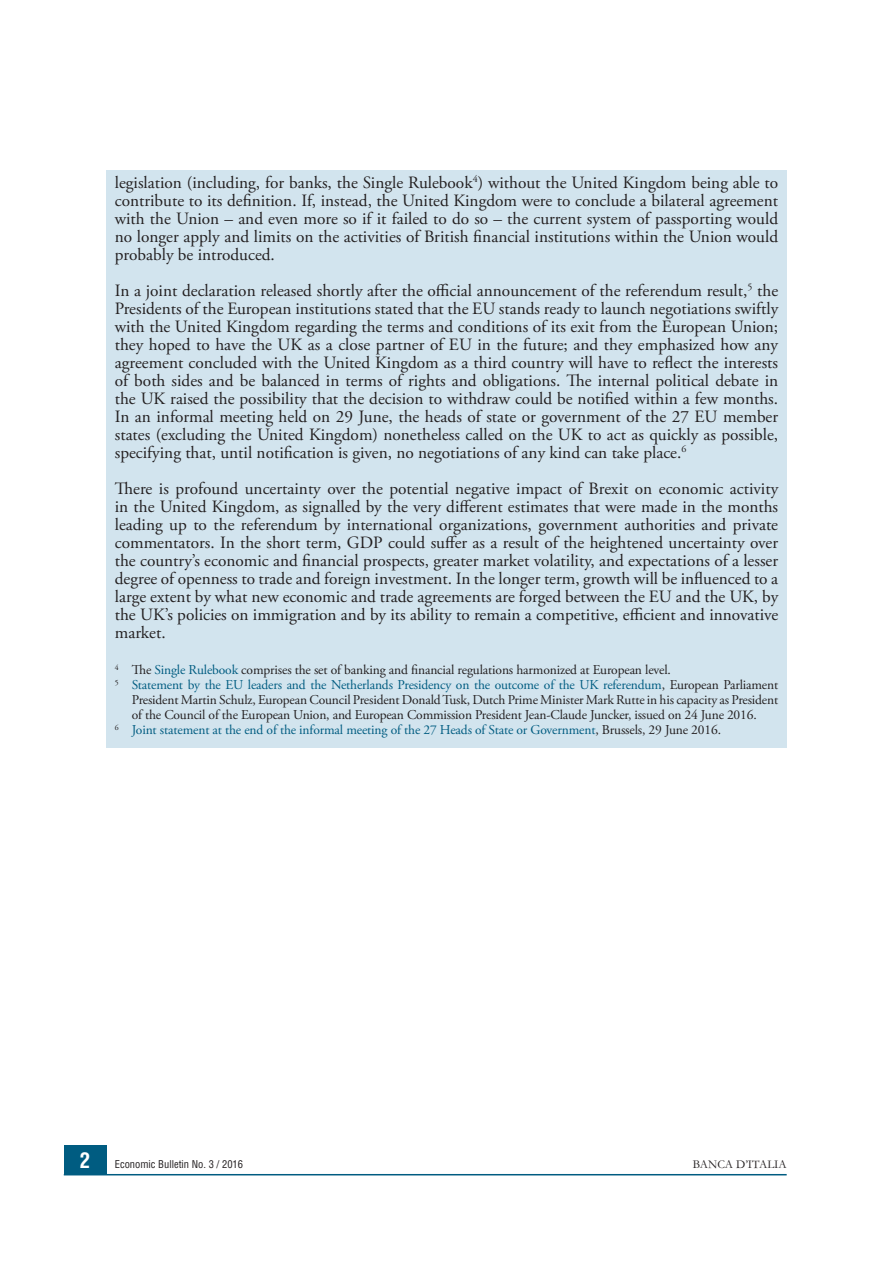
<style>
.page{position:relative;width:893px;height:1263px;background:#fff}
.page>*{position:absolute;margin:0;border:0;box-sizing:border-box;transform-origin:0 0}
.PARAGRAFO__Box{font:17.25px/18px "Adobe Garamond Pro";color:#231f20;text-align:justify}
.NOTA__Box{font:13.5px/15px "Adobe Garamond Pro";letter-spacing:-.01em;color:#231f20;text-align:justify}
.NOTA__Box-2{font:13.5px "Adobe Garamond Pro";letter-spacing:-.01em;color:#005c81}
.t1{font:12px "Garamond";color:#231f20}
.t2{font:condensed 10.5px "Helvetica LT Std";color:#231f20}
.s1{color:#005c81}
.s2{color:#231f20}
.s3{font-weight:700;font-size:21px;color:#fff}
</style>
<div class="page">
<div style="left:64px;top:1145px;width:42px;height:29px;background:#005c81"></div>
<hr style="left:64px;top:1174px;width:723px;height:1px;background:#005c81">
<div style="left:106px;top:170px;width:681px;height:577px;background:#d2e4ee"></div>
<p class="PARAGRAFO__Box" style="left:115px;top:174px;width:665px">legislation (including, for banks, the Single Rulebook<sup>4</sup>) without the United Kingdom being able to contribute to its definition. If, instead, the United Kingdom were to conclude a bilateral agreement with the Union – and even more so if it failed to do so – the current system of passporting would no longer apply and limits on the activities of British financial institutions within the Union would probably be introduced.</p>
<p class="PARAGRAFO__Box" style="left:115px;top:282px;width:665px">In a joint declaration released shortly after the official announcement of the referendum result,<sup>5</sup> the Presidents of the European institutions stated that the EU stands ready to launch negotiations swiftly with the United Kingdom regarding the terms and conditions of its exit from the European Union; they hoped to have the UK as a close partner of EU in the future; and they emphasized how any agreement concluded with the United Kingdom as a third country will have to reflect the interests of both sides and be balanced in terms of rights and obligations. The internal political debate in the UK raised the possibility that the decision to withdraw could be notified within a few months.<br>In an informal meeting held on 29 June, the heads of state or government of the 27 EU member states (excluding the United Kingdom) nonetheless called on the UK to act as quickly as possible, specifying that, until notification is given, no negotiations of any kind can take place.<sup>6</sup></p>
<p class="PARAGRAFO__Box" style="left:115px;top:480px;width:665px">There is profound uncertainty over the potential negative impact of Brexit on economic activity in the United Kingdom, as signalled by the very different estimates that were made in the months leading up to the referendum by international organizations, government authorities and private commentators. In the short term, GDP could suffer as a result of the heightened uncertainty over the country’s economic and financial prospects, greater market volatility, and expectations of a lesser degree of openness to trade and foreign investment. In the longer term, growth will be influenced to a large extent by what new economic and trade agreements are forged between the EU and the UK, by the UK’s policies on immigration and by its ability to remain a competitive, efficient and innovative market.</p>
<p class="NOTA__Box" style="left:115px;top:663px;width:558px"><sup>4</sup> The <span class="s1">Single Rulebook</span> comprises the set of banking and financial regulations harmonized at European level.</p>
<p class="NOTA__Box" style="left:132px;top:678px;width:648px;text-indent:-17px"><sup>5</sup> <span class="s1">Statement by the EU leaders and the Netherlands Presidency on the outcome of the UK referendum</span>, European Parliament President Martin Schulz, European Council President Donald Tusk, Dutch Prime Minister Mark Rutte in his capacity as President of the Council of the European Union, and European Commission President Jean-Claude Juncker, issued on 24 June 2016.</p>
<p class="NOTA__Box-2" style="left:115px;top:722px;width:608px"><sup>6</sup> Joint statement at the end of the informal meeting of the 27 Heads of State or Government<span class="s2">, Brussels, 29 June 2016.</span></p>
<p class="t2" style="left:80px;top:1158px;width:165px"><span class="s3">2</span> Economic Bulletin No. 3 / 2016</p>
<p class="t1" style="left:693px;top:1156px;width:95px">BANCA D’ITALIA</p>
</div>
